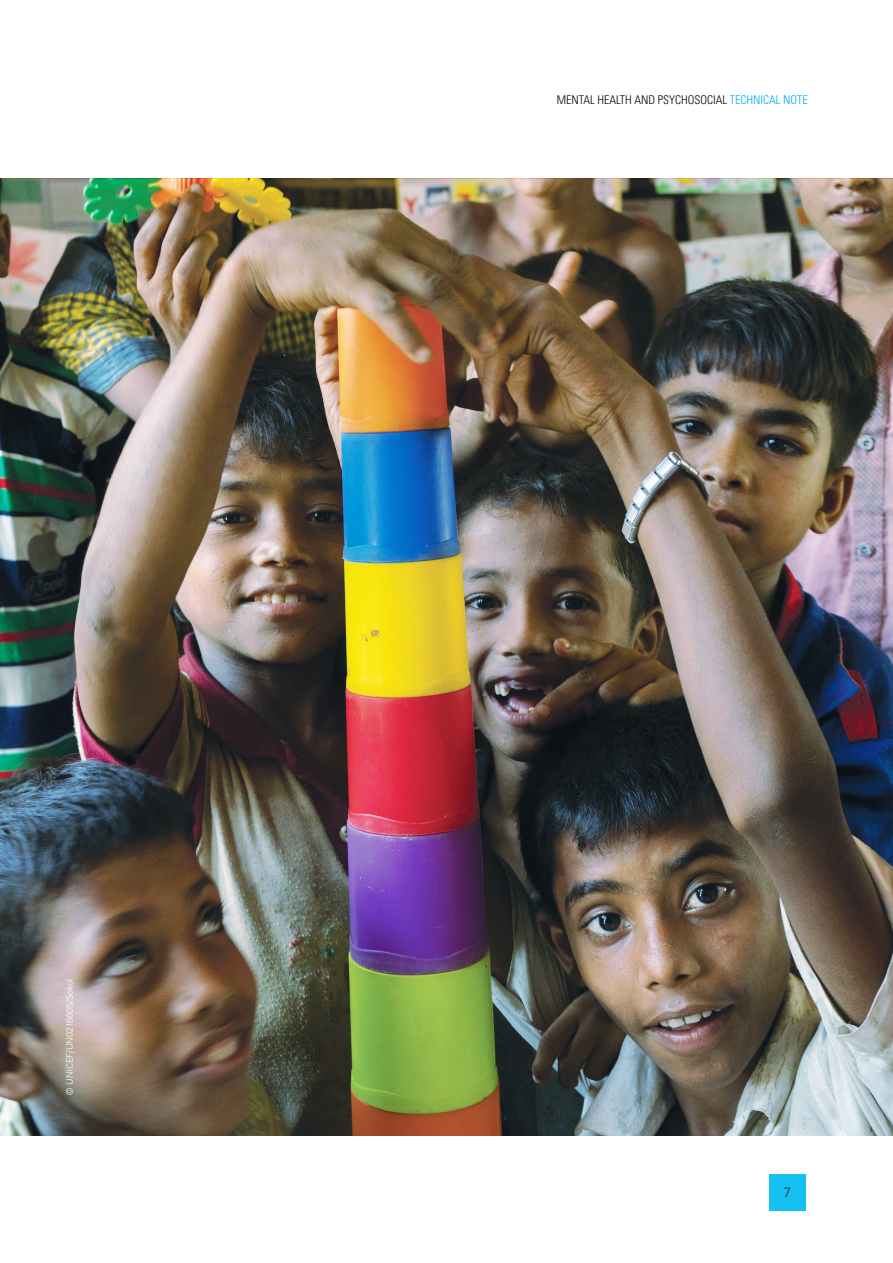
<style>
.page{position:relative;width:893px;height:1263px;background:#fff}
.page>*{position:absolute;margin:0;border:0;box-sizing:border-box;transform-origin:0 0}
.t1{font:300 13.5px "Univers LT Std";color:#312c2c}
.t2{font:300 condensed 12px "Univers LT Std";color:#0a0604}
.Photo_Credit{font:300 9px "Univers LT Std";color:#fff}
.s1{color:#00aeef}
</style>
<div class="page">
<img style="left:0;top:179px;width:893px;height:956px">
<div style="left:769px;top:1175px;width:36px;height:36px;background:#15c0f2"></div>
<p class="Photo_Credit" style="left:64px;top:1094px;width:118px;rotate:-90deg">© UNICEF/UN0216605/Sokol</p>
<p class="t2" style="left:557px;top:93px;width:253px">MENTAL HEALTH AND PSYCHOSOCIAL <span class="s1">TECHNICAL NOTE</span></p>
<p class="t1" style="left:783px;top:1184px;width:9px">7</p>
</div>
